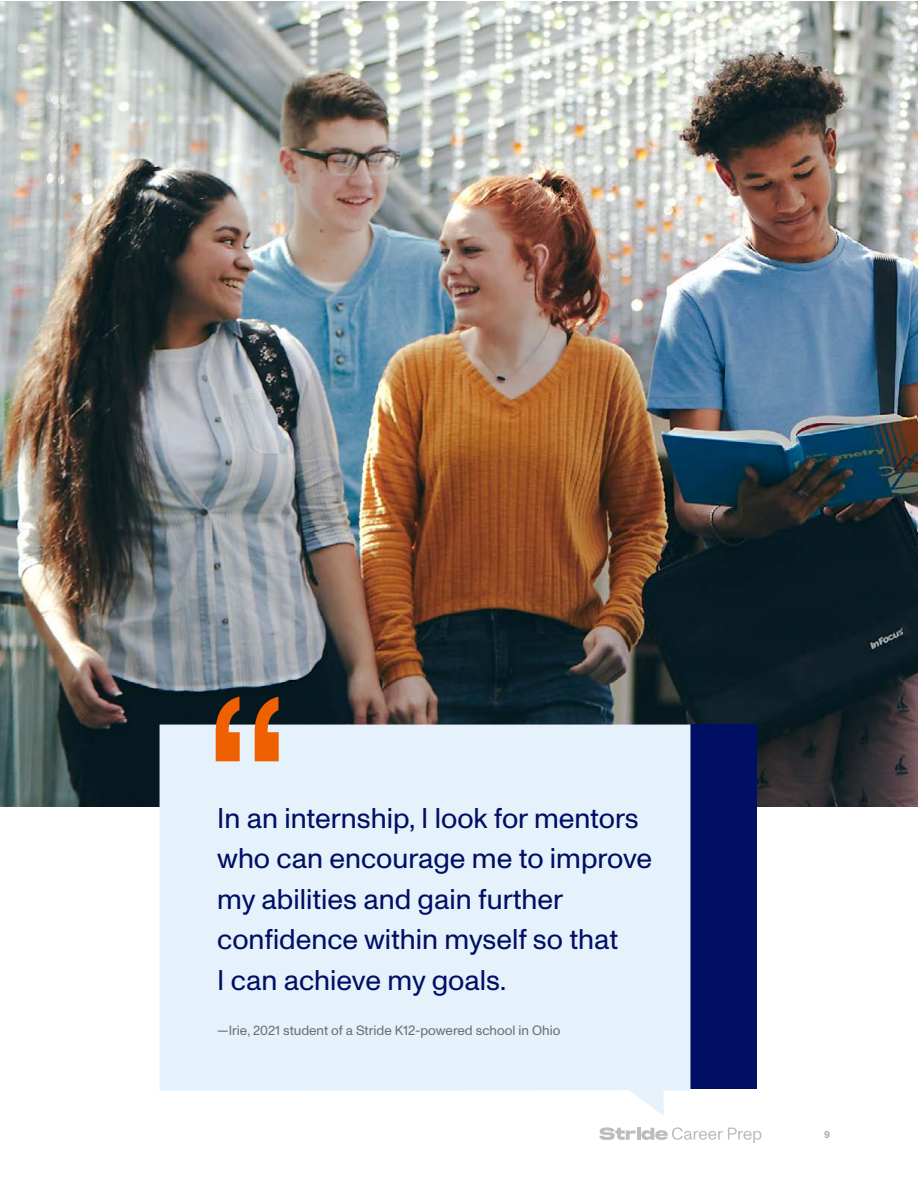
<style>
.page{position:relative;width:918px;height:1188px;background:#fff}
.page>*{position:absolute;margin:0;border:0;box-sizing:border-box;transform-origin:0 0}
.t1{font:28.5px/40.5px "ABC Monument Grotesk";color:#000e64}
.t2{font:13.5px "ABC Monument Grotesk";color:#6e6e6e}
.t3{font:10.5px "Acumin Variable Concept";color:#adadad}
</style>
<div class="page">
<img style="left:0;top:2px;width:918px;height:805px">
<div style="left:690px;top:725px;width:67px;height:364px;background:#000e64"></div>
<div style="left:160px;top:725px;width:530px;height:391px;background:#e5f2fc"></div>
<svg style="left:216px;top:697px;width:63px;height:64px;background:#b36934"></svg>
<svg style="left:599px;top:1127px;width:163px;height:16px"></svg>
<p class="t1" style="left:217px;top:798px;width:437px">In an internship, I look for mentors who can encourage me to improve my abilities and gain further confidence within myself so that<br>I can achieve my goals.</p>
<p class="t2" style="left:217px;top:1023px;width:345px">—Irie, 2021 student of a Stride K12-powered school in Ohio</p>
<p class="t3" style="left:824px;top:1127px;width:8px">9</p>
</div>
